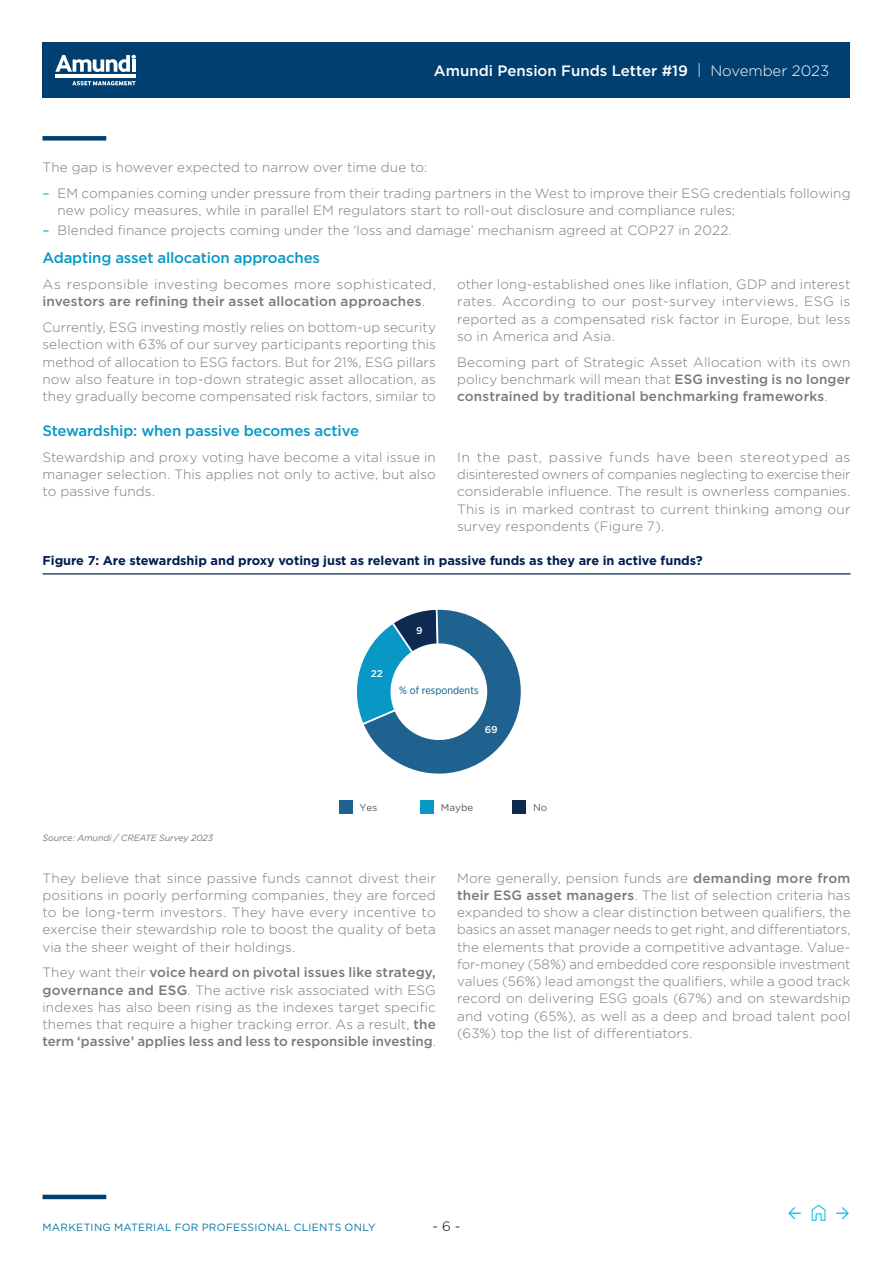
<style>
.page{position:relative;width:893px;height:1263px;background:#fff}
.page>*{position:absolute;margin:0;border:0;box-sizing:border-box;transform-origin:0 0}
.t1{font:500 15px "Gotham";letter-spacing:-.01em;color:#0898c6}
.t2{font:500 15px "Gotham";color:#fff}
.t3{font:300 13.5px/17.2px "Gotham";letter-spacing:.01em;color:#7a797a;text-align:justify}
.t4{font:500 13.5px/17.2px "Gotham";letter-spacing:.01em;color:#7a797a}
.t5{font:300 13.5px "Gotham";color:#000}
.t6{font:700 12.75px "Gotham";color:#001d4f}
.t7{font:10.65px "Gotham Narrow";color:#005989}
.t8{font:10.5px "Gotham";letter-spacing:.025em;color:#0077a7}
.t9{font:9.9px "Gotham";color:#55585a}
.t10{font:500 9.9px "Gotham";color:#fff}
.t11{font:italic 9px "Gotham";letter-spacing:-.01em;color:#7a797a}
.s1{font-weight:300}
.s2{font-weight:400;color:#00a9e8}
.s3{font-weight:500}
</style>
<div class="page">
<svg style="left:811px;top:1204px;width:15px;height:17px"></svg>
<div style="left:43px;top:43px;width:807px;height:55px;background:#003f70"></div>
<svg style="left:55px;top:55px;width:81px;height:17px"></svg>
<hr style="left:132px;top:60px;width:4px;height:12px;background:#fff">
<hr style="left:55px;top:75px;width:81px;height:3px;background:#fff">
<svg style="left:72px;top:81px;width:64px;height:5px"></svg>
<hr style="left:43px;top:1195px;width:63px;height:4px;background:#003f70">
<div style="left:43px;top:136px;width:63px;height:5px;background:#003f70"></div>
<hr style="left:43px;top:573px;width:807px;height:1px;background:#001d4f">
<svg style="left:356px;top:609px;width:165px;height:165px"></svg>
<div style="left:420px;top:800px;width:14px;height:13px;background:#0898c6"></div>
<div style="left:339px;top:800px;width:14px;height:13px;background:#20628f"></div>
<div style="left:512px;top:800px;width:14px;height:13px;background:#0e2a51"></div>
<p class="t2" style="left:434px;top:61px;width:397px">Amundi Pension Funds Letter #19 <span class="s1">| November 2023</span></p>
<p class="t3" style="left:43px;top:159px;width:386px">The gap is however expected to narrow over time due to:</p>
<p class="t3" style="left:57px;top:184px;width:795px;text-indent:-15px"><span class="s2">–</span> EM companies coming under pressure from their trading partners in the West to improve their ESG credentials following new policy measures, while in parallel EM regulators start to roll-out disclosure and compliance rules;</p>
<p class="t3" style="left:43px;top:221px;width:691px"><span class="s2">–</span> Blended finance projects coming under the ‘loss and damage’ mechanism agreed at COP27 in 2022.</p>
<p class="t1" style="left:43px;top:248px;width:279px">Adapting asset allocation approaches</p>
<p class="t4" style="left:43px;top:276px;width:395px"><span class="s1">As responsible investing becomes more sophisticated, </span>investors are refining their asset allocation approaches<span class="s1">.</span></p>
<p class="t3" style="left:43px;top:318px;width:395px">Currently, ESG investing mostly relies on bottom-up security selection with 63% of our survey participants reporting this method of allocation to ESG factors. But for 21%, ESG pillars now also feature in top-down strategic asset allocation, as they gradually become compensated risk factors, similar to</p>
<p class="t3" style="left:457px;top:275px;width:395px">other long-established ones like inflation, GDP and interest rates. According to our post-survey interviews, ESG is reported as a compensated risk factor in Europe, but less so in America and Asia.</p>
<p class="t3" style="left:457px;top:353px;width:395px">Becoming part of Strategic Asset Allocation with its own policy benchmark will mean that <span class="s3">ESG investing is no longer constrained by traditional benchmarking frameworks</span>.</p>
<p class="t1" style="left:43px;top:421px;width:318px">Stewardship: when passive becomes active</p>
<p class="t3" style="left:43px;top:448px;width:395px">Stewardship and proxy voting have become a vital issue in manager selection. This applies not only to active, but also to passive funds.</p>
<p class="t3" style="left:457px;top:448px;width:395px">In the past, passive funds have been stereotyped as disinterested owners of companies neglecting to exercise their considerable influence. The result is ownerless companies.<br>This is in marked contrast to current thinking among our survey respondents (Figure 7).</p>
<p class="t6" style="left:43px;top:552px;width:662px">Figure 7: Are stewardship and proxy voting just as relevant in passive funds as they are in active funds?</p>
<p class="t10" style="left:371px;top:667px;width:14px">22</p>
<p class="t10" style="left:416px;top:624px;width:8px">9</p>
<p class="t7" style="left:399px;top:684px;width:81px">% of respondents</p>
<p class="t10" style="left:485px;top:723px;width:14px">69</p>
<p class="t9" style="left:360px;top:801px;width:19px">Yes</p>
<p class="t9" style="left:441px;top:801px;width:34px">Maybe</p>
<p class="t9" style="left:533px;top:801px;width:16px">No</p>
<p class="t11" style="left:43px;top:832px;width:172px">Source: Amundi / CREATE Survey 2023</p>
<p class="t3" style="left:43px;top:869px;width:395px">They believe that since passive funds cannot divest their positions in poorly performing companies, they are forced to be long-term investors. They have every incentive to exercise their stewardship role to boost the quality of beta via the sheer weight of their holdings.</p>
<p class="t3" style="left:43px;top:964px;width:395px">They want their <span class="s3">voice heard on pivotal issues like strategy, governance and ESG</span>. The active risk associated with ESG indexes has also been rising as the indexes target specific themes that require a higher tracking error. As a result, <span class="s3">the term ‘passive’ applies less and less to responsible investing</span>.</p>
<p class="t3" style="left:457px;top:869px;width:395px">More generally, pension funds are <span class="s3">demanding more from their ESG asset managers</span>. The list of selection criteria has expanded to show a clear distinction between qualifiers, the basics an asset manager needs to get right, and differentiators, the elements that provide a competitive advantage. Value&shy;for-money (58%) and embedded core responsible investment values (56%) lead amongst the qualifiers, while a good track record on delivering ESG goals (67%) and on stewardship and voting (65%), as well as a deep and broad talent pool (63%) top the list of differentiators.</p>
<p class="t8" style="left:43px;top:1220px;width:335px">MARKETING MATERIAL FOR PROFESSIONAL CLIENTS ONLY</p>
<p class="t5" style="left:433px;top:1218px;width:29px">- 6 -</p>
</div>
